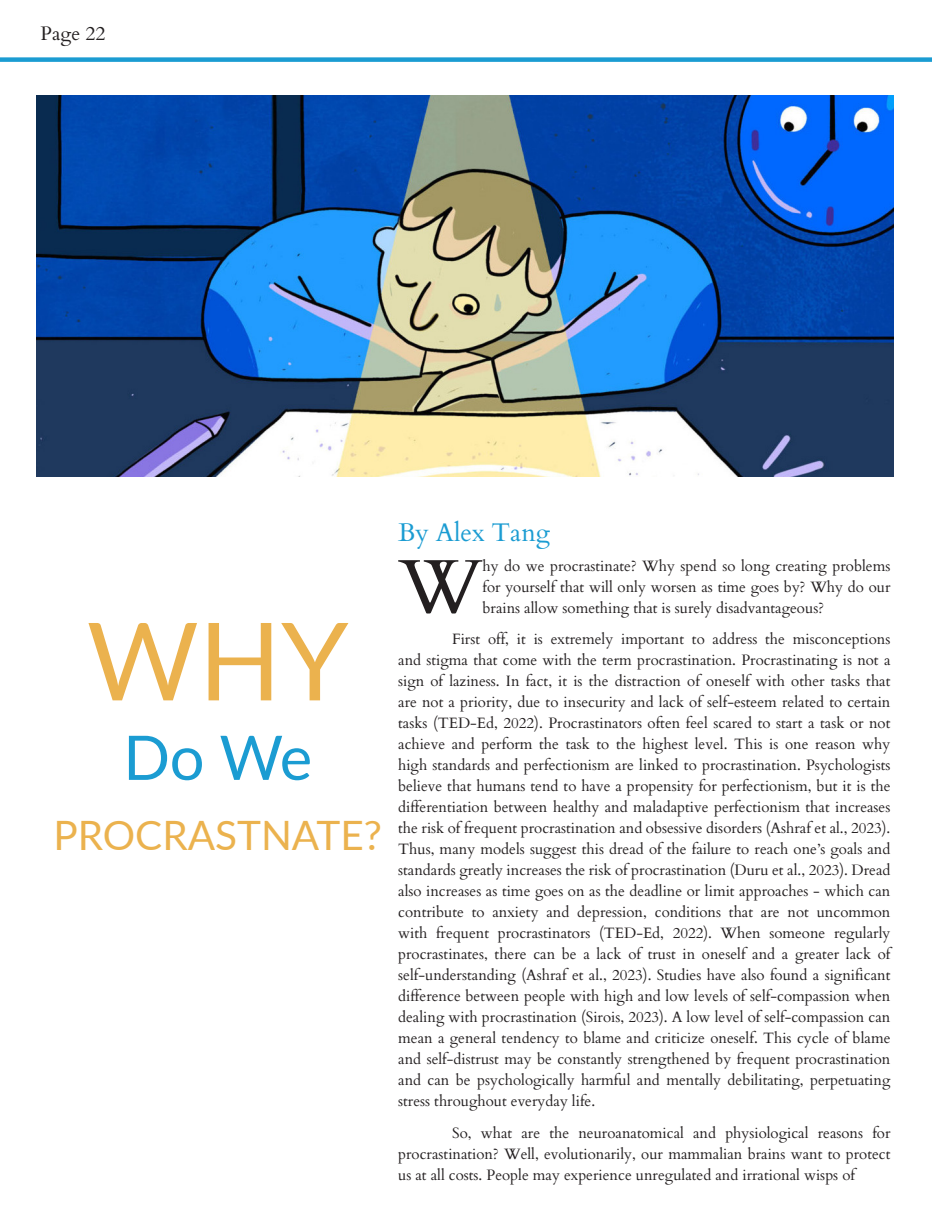
<style>
.page{position:relative;width:932px;height:1215px;background:#fff}
.page>*{position:absolute;margin:0;border:0;box-sizing:border-box;transform-origin:0 0}
.t1{font:108px "Lato";color:#ebb24e}
.t2{font:76.05px "Cardo";color:#231f20}
.t3{font:61.5px "Lato";color:#1b9cd2}
.t4{font:40.5px "Lato";color:#ebb24e}
.t5{font:25.5px "Cardo";color:#1b9cd2}
.t6{font:19.5px "Cardo";color:#231f20}
.t7{font:15px/21px "Cardo";color:#231f20;text-align:justify}
</style>
<div class="page">
<div style="left:0;top:57px;width:932px;height:5px;background:#1b9cd2"></div>
<img style="left:36px;top:96px;width:857px;height:381px">
<p class="t6" style="left:40px;top:18px;width:66px">Page 22</p>
<p class="t1" style="left:87px;top:584px;width:263px">WHY</p>
<p class="t3" style="left:123px;top:714px;width:190px">Do We</p>
<p class="t4" style="left:53px;top:806px;width:330px">PROCRASTNATE?</p>
<p class="t5" style="left:398px;top:512px;width:153px">By Alex Tang</p>
<p class="t2" style="left:398px;top:526px;width:85px">W</p>
<p class="t7" style="left:482px;top:554px;width:409px">hy do we procrastinate? Why spend so long creating problems for yourself that will only worsen as time goes by? Why do our brains allow something that is surely disadvantageous?</p>
<p class="t7" style="left:398px;top:628px;width:494px;text-indent:54px">First off, it is extremely important to address the misconceptions and stigma that come with the term procrastination. Procrastinating is not a sign of laziness. In fact, it is the distraction of oneself with other tasks that are not a priority, due to insecurity and lack of self-esteem related to certain tasks (TED-Ed, 2022). Procrastinators often feel scared to start a task or not achieve and perform the task to the highest level. This is one reason why high standards and perfectionism are linked to procrastination. Psychologists believe that humans tend to have a propensity for perfectionism, but it is the differentiation between healthy and maladaptive perfectionism that increases the risk of frequent procrastination and obsessive disorders (Ashraf et al., 2023).<br>Thus, many models suggest this dread of the failure to reach one’s goals and standards greatly increases the risk of procrastination (Duru et al., 2023). Dread also increases as time goes on as the deadline or limit approaches - which can contribute to anxiety and depression, conditions that are not uncommon with frequent procrastinators (TED-Ed, 2022). When someone regularly procrastinates, there can be a lack of trust in oneself and a greater lack of self-understanding (Ashraf et al., 2023). Studies have also found a significant difference between people with high and low levels of self-compassion when dealing with procrastination (Sirois, 2023). A low level of self-compassion can mean a general tendency to blame and criticize oneself. This cycle of blame and self-distrust may be constantly strengthened by frequent procrastination and can be psychologically harmful and mentally debilitating, perpetuating stress throughout everyday life.</p>
<p class="t7" style="left:398px;top:1122px;width:494px;text-indent:54px">So, what are the neuroanatomical and physiological reasons for procrastination? Well, evolutionarily, our mammalian brains want to protect us at all costs. People may experience unregulated and irrational wisps of</p>
</div>
